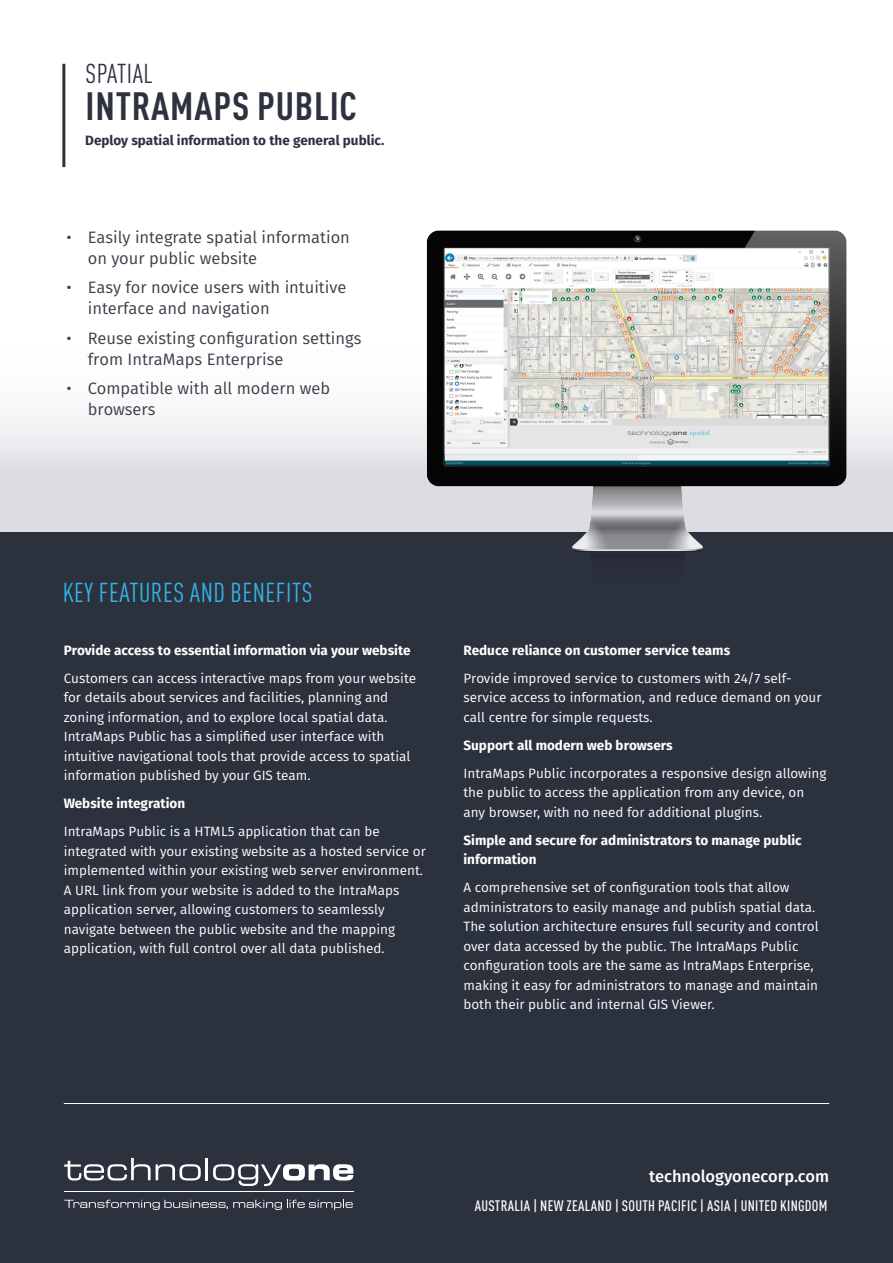
<style>
.page{position:relative;width:893px;height:1263px;background:#fff}
.page>*{position:absolute;margin:0;border:0;box-sizing:border-box;transform-origin:0 0}
._2017_-_H3{font:700 condensed 39px "DIN Pro";letter-spacing:.02em;color:#2d323f}
._2017_-_H4{font:condensed 27px "DIN Pro";letter-spacing:.02em;color:#33b5e8}
._2017_-_H3-2{font:condensed 27px "DIN Pro";letter-spacing:.02em;color:#2d323f}
.t1{font:16.5px/21px "Fira Sans";color:#3c3e4a}
.t2{font:500 16.5px "Fira Sans";color:#fff}
.t3{font:500 condensed 15px "DIN Pro";letter-spacing:.02em;color:#fff}
._2017_-_Para{font:13.5px/19.5px "Fira Sans";color:#fff}
._2017_-_Para_Bold{font:700 13.5px "Fira Sans";color:#fff}
._2017_-_Para-2{font:700 13.5px/19.5px "Fira Sans";color:#fff}
._2017_-_Para_Bold-2{font:700 13.5px "Fira Sans";color:#2d323f}
</style>
<div class="page">
<div style="left:0;top:531px;width:893px;height:732px;background:#2c313e"></div>
<svg style="left:0;top:63px;width:349px;height:468px"></svg>
<svg style="left:64px;top:1158px;width:137px;height:22px"></svg>
<hr style="left:206px;top:1158px;width:2px;height:22px;background:#fff">
<svg style="left:213px;top:1164px;width:140px;height:22px"></svg>
<hr style="left:64px;top:1191px;width:289px;height:1px;background:#fff">
<svg style="left:64px;top:1200px;width:289px;height:10px"></svg>
<hr style="left:62px;top:64px;width:3px;height:103px;background:#2d323f">
<img style="left:349px;top:230px;width:544px;height:325px">
<hr style="left:64px;top:1103px;width:765px;height:1px;background:#fff">
<p class="_2017_-_H3-2" style="left:85px;top:54px;width:69px">SPATIAL</p>
<p class="_2017_-_H3" style="left:86px;top:77px;width:273px">INTRAMAPS PUBLIC</p>
<p class="_2017_-_Para_Bold-2" style="left:85px;top:129px;width:301px">Deploy spatial information to the general public.</p>
<p class="t1" style="left:88px;top:226px;width:264px;text-indent:-21px">• Easily integrate spatial information on your public website</p>
<p class="t1" style="left:88px;top:277px;width:260px;text-indent:-21px">• Easy for novice users with intuitive interface and navigation</p>
<p class="t1" style="left:88px;top:327px;width:275px;text-indent:-21px">• Reuse existing configuration settings from IntraMaps Enterprise</p>
<p class="t1" style="left:88px;top:378px;width:244px;text-indent:-21px">• Compatible with all modern web browsers</p>
<p class="_2017_-_H4" style="left:63px;top:573px;width:251px">KEY FEATURES AND BENEFITS</p>
<p class="_2017_-_Para_Bold" style="left:64px;top:639px;width:348px">Provide access to essential information via your website</p>
<p class="_2017_-_Para" style="left:64px;top:668px;width:354px">Customers can access interactive maps from your website for details about services and facilities, planning and zoning information, and to explore local spatial data.<br>IntraMaps Public has a simplified user interface with intuitive navigational tools that provide access to spatial information published by your GIS team.</p>
<p class="_2017_-_Para_Bold" style="left:64px;top:792px;width:123px">Website integration</p>
<p class="_2017_-_Para" style="left:64px;top:821px;width:364px">IntraMaps Public is a HTML5 application that can be integrated with your existing website as a hosted service or implemented within your existing web server environment.<br>A URL link from your website is added to the IntraMaps application server, allowing customers to seamlessly navigate between the public website and the mapping application, with full control over all data published.</p>
<p class="_2017_-_Para_Bold" style="left:463px;top:639px;width:268px">Reduce reliance on customer service teams</p>
<p class="_2017_-_Para" style="left:463px;top:668px;width:360px">Provide improved service to customers with 24/7 self&shy;service access to information, and reduce demand on your call centre for simple requests.</p>
<p class="_2017_-_Para_Bold" style="left:463px;top:734px;width:211px">Support all modern web browsers</p>
<p class="_2017_-_Para" style="left:463px;top:763px;width:364px">IntraMaps Public incorporates a responsive design allowing the public to access the application from any device, on any browser, with no need for additional plugins.</p>
<p class="_2017_-_Para-2" style="left:463px;top:829px;width:340px">Simple and secure for administrators to manage public information</p>
<p class="_2017_-_Para" style="left:463px;top:877px;width:357px">A comprehensive set of configuration tools that allow administrators to easily manage and publish spatial data.<br>The solution architecture ensures full security and control over data accessed by the public. The IntraMaps Public configuration tools are the same as IntraMaps Enterprise, making it easy for administrators to manage and maintain both their public and internal GIS Viewer.</p>
<p class="t2" style="left:649px;top:1163px;width:182px">technologyonecorp.com</p>
<p class="t3" style="left:475px;top:1194px;width:354px">AUSTRALIA | NEW ZEALAND | SOUTH PACIFIC | ASIA | UNITED KINGDOM</p>
</div>
